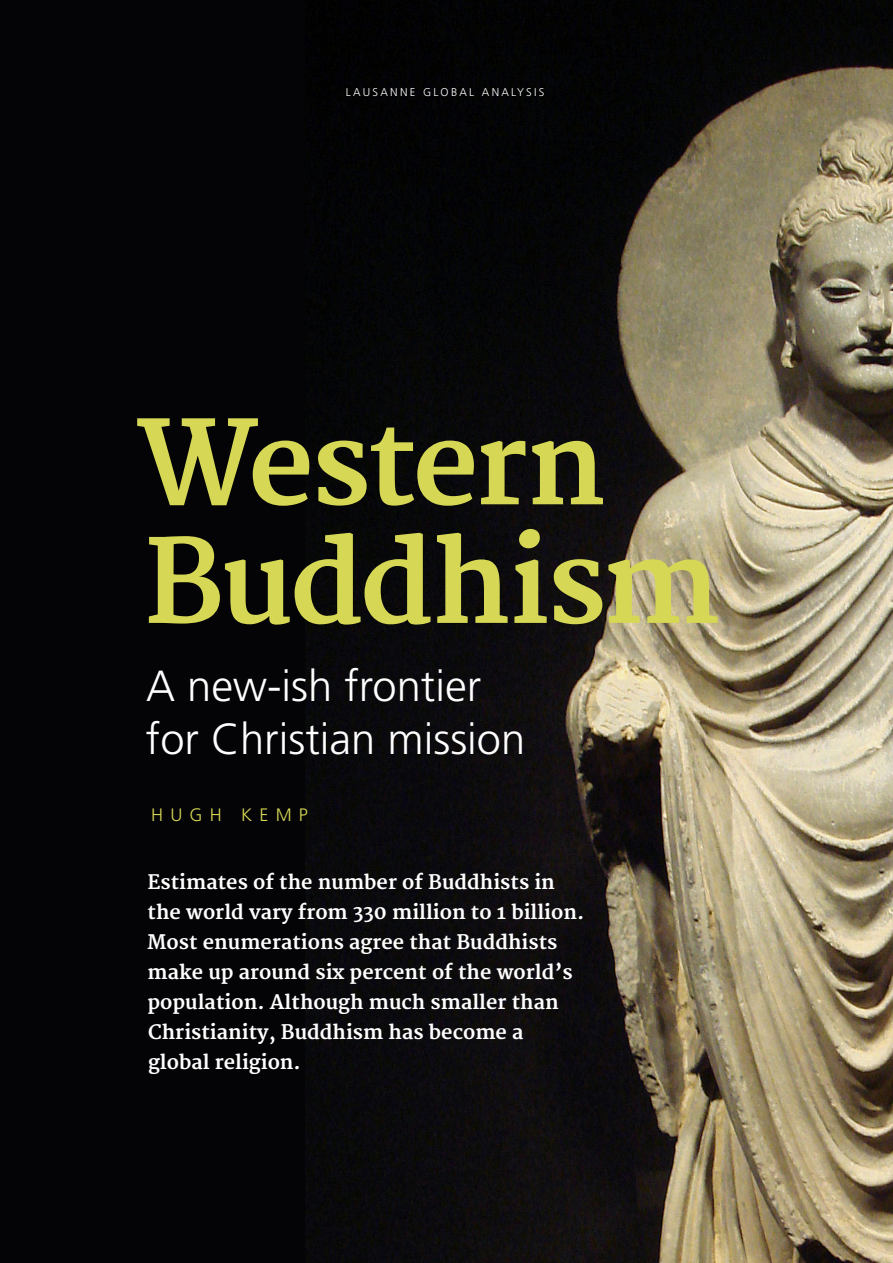
<style>
.page{position:relative;width:893px;height:1263px;background:#fff}
.page>*{position:absolute;margin:0;border:0;box-sizing:border-box;transform-origin:0 0}
.t1{font:700 113.4px/118.6px "Merriweather";letter-spacing:-.03em;color:#d6d754}
.t2{font:300 43.5px/52.5px "Frutiger";color:#fff}
.t3{font:700 19.5px/30px "Merriweather";color:#fff}
.t4{font:300 18px "Frutiger";letter-spacing:.4em;color:#d6d754}
.t5{font:300 11.25px "Frutiger";letter-spacing:.2em;color:#fff}
</style>
<div class="page">
<img style="left:0;top:0;width:893px;height:1263px">
<p class="t5" style="left:346px;top:86px;width:200px">LAUSANNE GLOBAL ANALYSIS</p>
<h1 class="t1" style="left:137px;top:409px;width:585px">Western<br>Buddhism</h1>
<h2 class="t2" style="left:146px;top:660px;width:381px">A new-ish frontier for Christian mission</h2>
<p class="t4" style="left:151px;top:805px;width:158px">HUGH KEMP</p>
<p class="t3" style="left:147px;top:868px;width:439px">Estimates of the number of Buddhists in the world vary from 330 million to 1 billion.<br>Most enumerations agree that Buddhists make up around six percent of the world’s population. Although much smaller than Christianity, Buddhism has become a global religion.</p>
</div>
